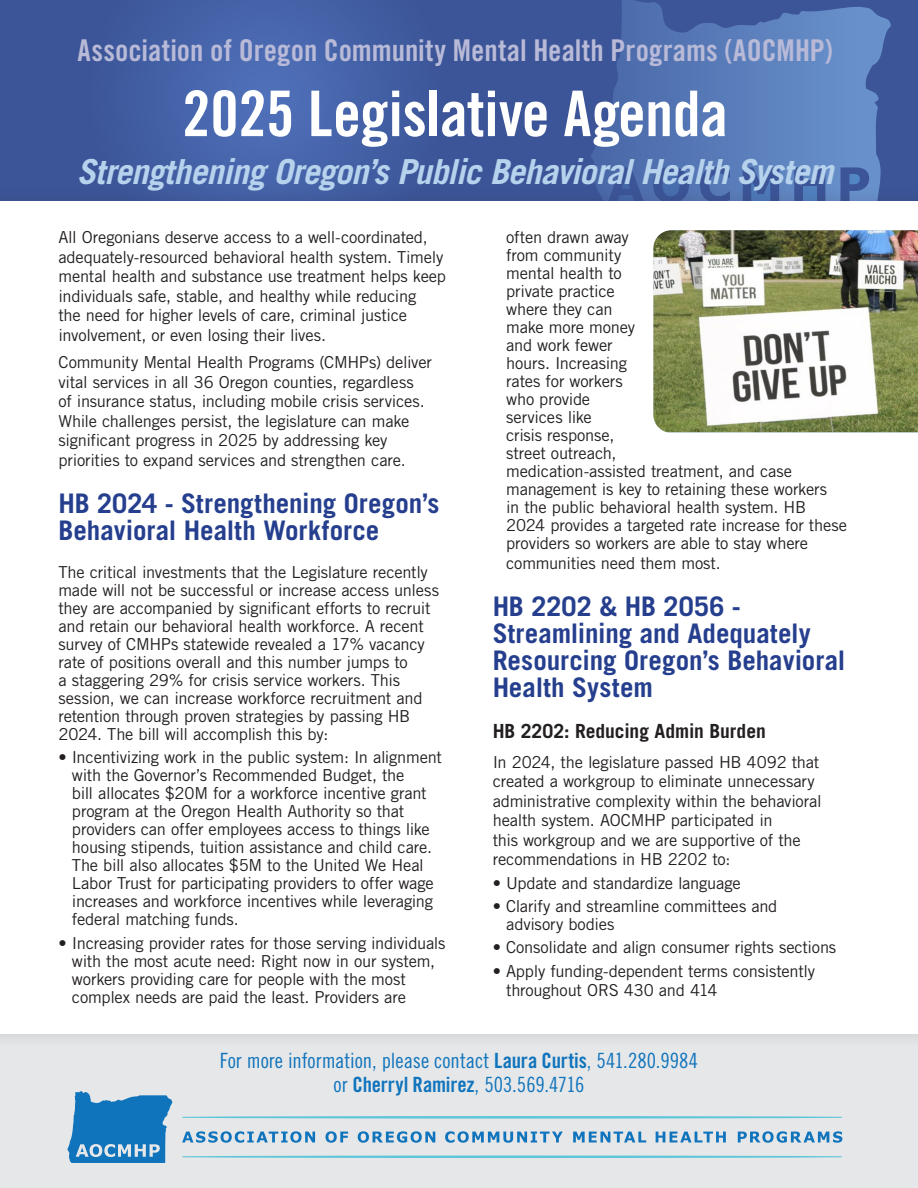
<style>
.page{position:relative;width:918px;height:1188px;background:#fff}
.page>*{position:absolute;margin:0;border:0;box-sizing:border-box;transform-origin:0 0}
.t1{font:63px "Trade Gothic Bold Cond Twenty";letter-spacing:-.005em;color:#fff}
.t2{font:italic 700 34.5px "Trade Gothic LT Std";letter-spacing:-.025em;color:#b6d2ec}
.t3{font:30px "Trade Gothic Bold Cond Twenty";color:#b8bad7}
.t4{font:700 27px/27px "Trade Gothic";color:#253f8e}
.t5{font:21px/24px "Trade Gothic Cond Eighteen";color:#1074bc;text-align:center}
.t6{font:700 19.5px "Trade Gothic";color:#231f20}
.t7{font:16.5px/18px "Trade Gothic";letter-spacing:-.015em;color:#231f20}
.s1{font-family:"Trade Gothic Bold Cond Twenty"}
</style>
<div class="page">
<div style="left:0;top:1033px;width:918px;height:155px;background:#e6e7e9"></div>
<div style="left:0;top:0;width:918px;height:201px;background:#3c5598"></div>
<svg style="left:591px;top:0;width:300px;height:186px"></svg>
<svg style="left:142px;top:0;width:249px;height:186px;fill:#4664aa"></svg>
<div style="left:0;top:186px;width:918px;height:863px;background:#231f20;opacity:.15"></div>
<div style="left:0;top:201px;width:918px;height:833px;background:#fff"></div>
<svg style="left:68px;top:1091px;width:105px;height:72px"></svg>
<svg style="left:182px;top:1131px;width:133px;height:12px"></svg>
<svg style="left:326px;top:1131px;width:22px;height:12px"></svg>
<svg style="left:358px;top:1131px;width:77px;height:12px"></svg>
<svg style="left:445px;top:1131px;width:118px;height:12px"></svg>
<svg style="left:573px;top:1132px;width:73px;height:10px"></svg>
<svg style="left:656px;top:1132px;width:70px;height:10px"></svg>
<svg style="left:738px;top:1131px;width:104px;height:12px"></svg>
<svg style="left:182px;top:1116px;width:660px;height:3px;background:#86cfdd"></svg>
<svg style="left:182px;top:1156px;width:660px;height:2px"></svg>
<img style="left:653px;top:230px;width:265px;height:202px">
<p class="t3" style="left:78px;top:32px;width:757px">Association of Oregon Community Mental Health Programs (AOCMHP)</p>
<p class="t1" style="left:182px;top:75px;width:547px">2025 Legislative Agenda</p>
<p class="t2" style="left:77px;top:151px;width:758px">Strengthening Oregon’s Public Behavioral Health System</p>
<p class="t7" style="left:58px;top:228px;width:389px;line-height:19.5px">All Oregonians deserve access to a well-coordinated, adequately-resourced behavioral health system. Timely mental health and substance use treatment helps keep individuals safe, stable, and healthy while reducing<br>the need for higher levels of care, criminal justice involvement, or even losing their lives.</p>
<p class="t7" style="left:58px;top:352px;width:375px;line-height:19.5px">Community Mental Health Programs (CMHPs) deliver vital services in all 36 Oregon counties, regardless<br>of insurance status, including mobile crisis services.<br>While challenges persist, the legislature can make significant progress in 2025 by addressing key priorities to expand services and strengthen care.</p>
<p class="t4" style="left:58px;top:489px;width:383px">HB 2024 - Strengthening Oregon’s<br>Behavioral Health Workforce</p>
<p class="t7" style="left:58px;top:563px;width:382px">The critical investments that the Legislature recently made will not be successful or increase access unless they are accompanied by significant efforts to recruit and retain our behavioral health workforce. A recent survey of CMHPs statewide revealed a 17% vacancy rate of positions overall and this number jumps to<br>a staggering 29% for crisis service workers. This session, we can increase workforce recruitment and retention through proven strategies by passing HB 2024. The bill will accomplish this by:</p>
<p class="t7" style="left:72px;top:748px;width:372px;text-indent:-14px">• Incentivizing work in the public system: In alignment with the Governor’s Recommended Budget, the<br>bill allocates $20M for a workforce incentive grant program at the Oregon Health Authority so that providers can offer employees access to things like housing stipends, tuition assistance and child care.<br>The bill also allocates $5M to the United We Heal Labor Trust for participating providers to offer wage increases and workforce incentives while leveraging federal matching funds.</p>
<p class="t7" style="left:72px;top:933px;width:375px;text-indent:-14px">• Increasing provider rates for those serving individuals with the most acute need: Right now in our system, workers providing care for people with the most complex needs are paid the least. Providers are</p>
<p class="t7" style="left:506px;top:228px;width:342px">often drawn away<br>from community<br>mental health to<br>private practice<br>where they can<br>make more money<br>and work fewer<br>hours. Increasing<br>rates for workers<br>who provide<br>services like<br>crisis response,<br>street outreach,<br>medication-assisted treatment, and case management is key to retaining these workers<br>in the public behavioral health system. HB<br>2024 provides a targeted rate increase for these providers so workers are able to stay where</p>
<p class="t7" style="left:506px;top:554px;width:216px">communities need them most.</p>
<p class="t4" style="left:493px;top:593px;width:354px">HB 2202 &amp; HB 2056 -<br>Streamlining and Adequately<br>Resourcing Oregon’s Behavioral<br>Health System</p>
<p class="t6" style="left:493px;top:719px;width:275px">HB 2202: Reducing Admin Burden</p>
<p class="t7" style="left:493px;top:752px;width:331px;line-height:19.5px">In 2024, the legislature passed HB 4092 that created a workgroup to eliminate unnecessary administrative complexity within the behavioral health system. AOCMHP participated in<br>this workgroup and we are supportive of the recommendations in HB 2202 to:</p>
<p class="t7" style="left:493px;top:874px;width:249px">• Update and standardize language</p>
<p class="t7" style="left:506px;top:897px;width:273px;text-indent:-14px">• Clarify and streamline committees and advisory bodies</p>
<p class="t7" style="left:493px;top:938px;width:345px">• Consolidate and align consumer rights sections</p>
<p class="t7" style="left:506px;top:961px;width:310px;line-height:19.5px;text-indent:-14px">• Apply funding-dependent terms consistently throughout ORS 430 and 414</p>
<p class="t5" style="left:220px;top:1048px;width:480px">For more information, please contact <span class="s1">Laura Curtis</span>, 541.280.9984 or <span class="s1">Cherryl Ramirez</span>, 503.569.4716</p>
</div>
